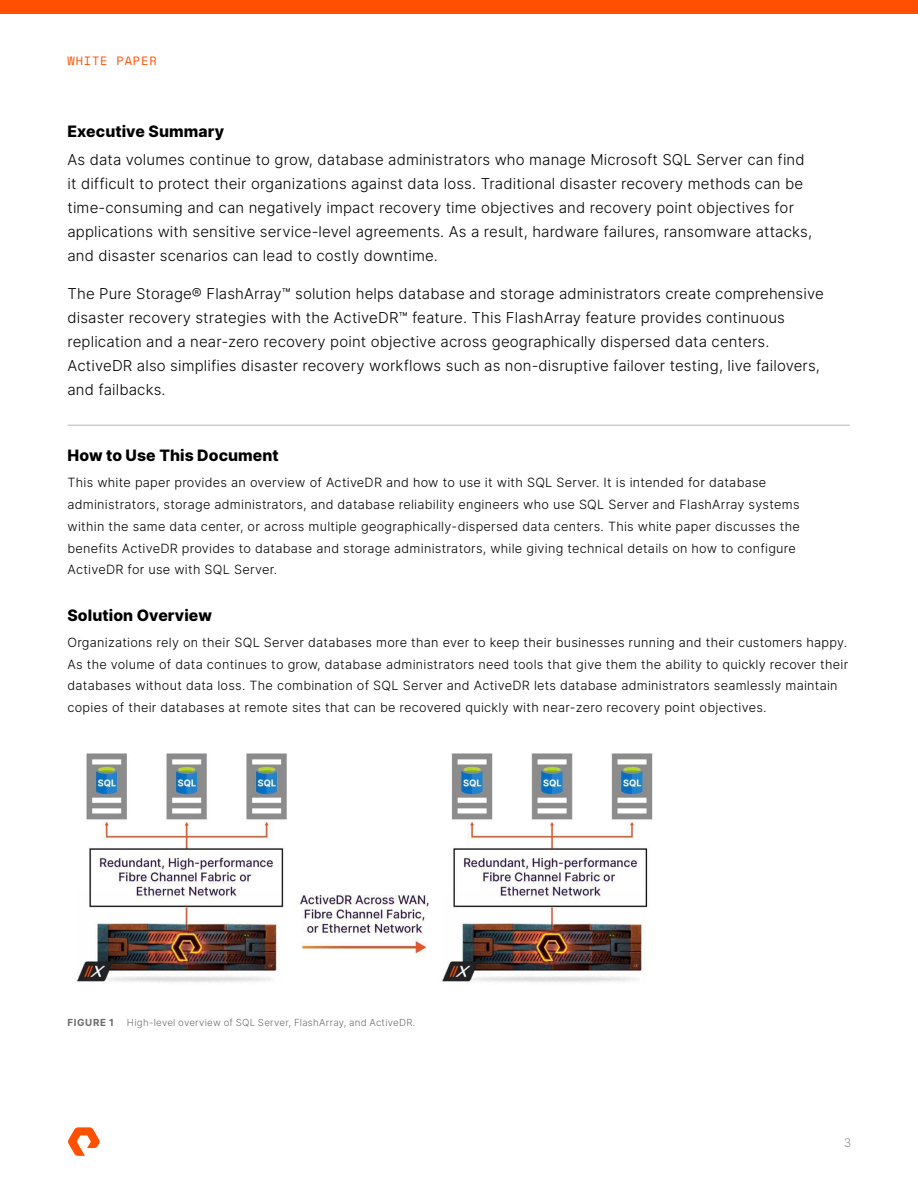
<style>
.page{position:relative;width:918px;height:1188px;background:#fff}
.page>*{position:absolute;margin:0;border:0;box-sizing:border-box;transform-origin:0 0}
.p_header-1{font:800 15.75px "Inter";letter-spacing:.005em;color:#000}
.p_summary{font:300 15px/24px "Inter";letter-spacing:.01em;color:#000}
.p_body{font:300 12.75px/21.8px "Inter";letter-spacing:.02em;color:#000}
.t1{font:12px "Space Mono";letter-spacing:.07em;color:#fe5000}
.t2{font:300 12px "Inter";color:#919191}
.t3{font:300 9.75px "Inter";letter-spacing:.025em;color:#6c6c6c}
.t4{font:700 9.75px "Inter";letter-spacing:.07em;color:#6c6c6c}
</style>
<div class="page">
<div style="left:0;top:0;width:918px;height:14px;background:#fe5000"></div>
<svg style="left:68px;top:1127px;width:32px;height:29px"></svg>
<hr style="left:68px;top:425px;width:782px;height:1px;background:#b5b5b5">
<img style="left:76px;top:753px;width:577px;height:230px">
<p class="t1" style="left:68px;top:52px;width:91px">WHITE PAPER</p>
<p class="p_header-1" style="left:68px;top:120px;width:158px">Executive Summary</p>
<p class="p_summary" style="left:68px;top:147px;width:746px">As data volumes continue to grow, database administrators who manage Microsoft SQL Server can find it difficult to protect their organizations against data loss. Traditional disaster recovery methods can be time-consuming and can negatively impact recovery time objectives and recovery point objectives for applications with sensitive service-level agreements. As a result, hardware failures, ransomware attacks, and disaster scenarios can lead to costly downtime.</p>
<p class="p_summary" style="left:68px;top:281px;width:758px">The Pure Storage® FlashArray™ solution helps database and storage administrators create comprehensive disaster recovery strategies with the ActiveDR™ feature. This FlashArray feature provides continuous replication and a near-zero recovery point objective across geographically dispersed data centers.<br>ActiveDR also simplifies disaster recovery workflows such as non-disruptive failover testing, live failovers, and failbacks.</p>
<p class="p_header-1" style="left:68px;top:444px;width:213px">How to Use This Document</p>
<p class="p_body" style="left:68px;top:472px;width:734px">This white paper provides an overview of ActiveDR and how to use it with SQL Server. It is intended for database administrators, storage administrators, and database reliability engineers who use SQL Server and FlashArray systems within the same data center, or across multiple geographically-dispersed data centers. This white paper discusses the benefits ActiveDR provides to database and storage administrators, while giving technical details on how to configure ActiveDR for use with SQL Server.</p>
<p class="p_header-1" style="left:68px;top:604px;width:146px">Solution Overview</p>
<p class="p_body" style="left:68px;top:631px;width:782px">Organizations rely on their SQL Server databases more than ever to keep their businesses running and their customers happy.<br>As the volume of data continues to grow, database administrators need tools that give them the ability to quickly recover their databases without data loss. The combination of SQL Server and ActiveDR lets database administrators seamlessly maintain copies of their databases at remote sites that can be recovered quickly with near-zero recovery point objectives.</p>
<p class="t4" style="left:68px;top:1015px;width:48px">FIGURE 1</p>
<p class="t3" style="left:127px;top:1015px;width:290px">High-level overview of SQL Server, FlashArray, and ActiveDR.</p>
<p class="t2" style="left:844px;top:1135px;width:9px">3</p>
</div>
